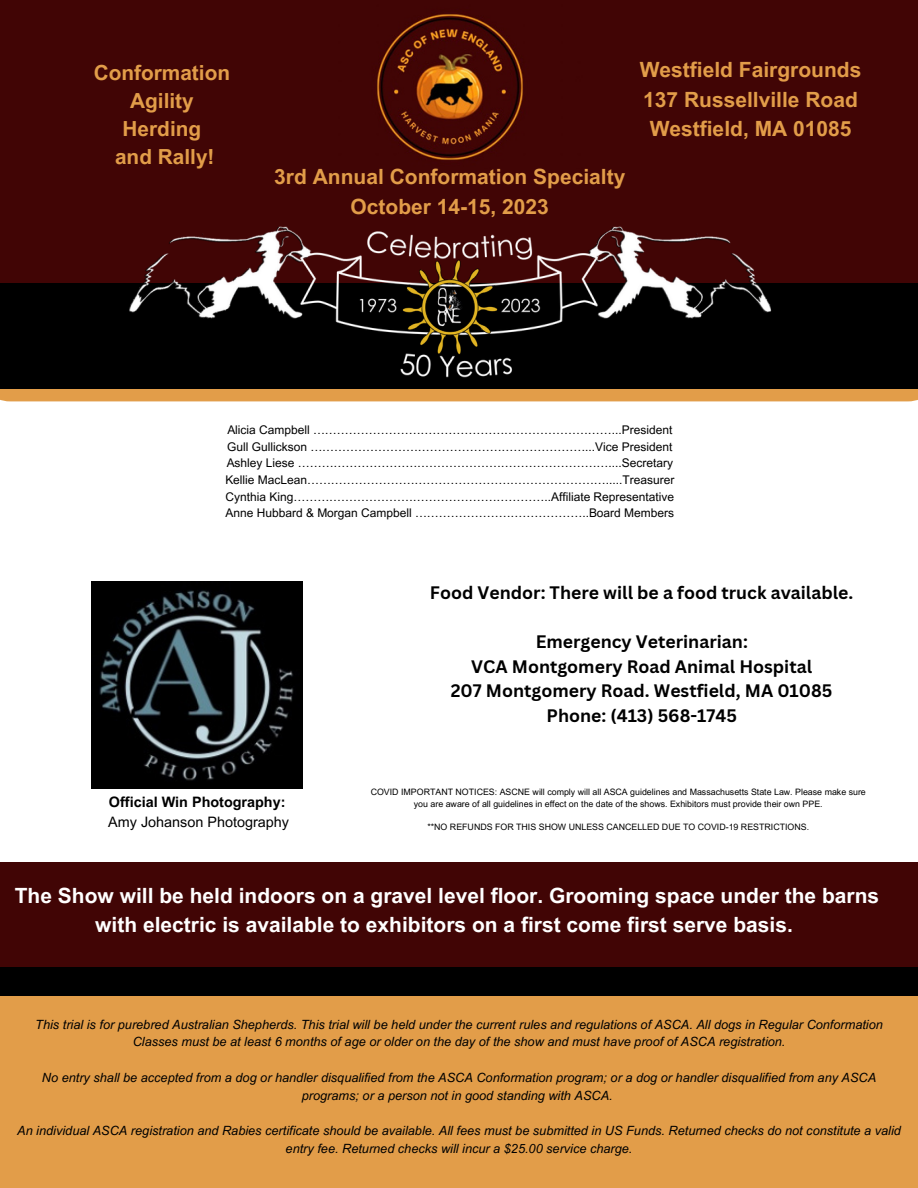
<style>
.page{position:relative;width:918px;height:1188px;background:#fff}
.page>*{position:absolute;margin:0;border:0;box-sizing:border-box;transform-origin:0 0}
.t1{font:700 21px/29.2px "Arial MT Pro";color:#fff;text-align:center}
.t2{font:700 21px "Arial MT Pro";color:#e29d49}
.t3{font:700 20.85px "Arial MT Pro";color:#e29d49}
.t4{font:700 17.55px "Canva Sans";color:#000}
.t5{font:700 14.4px "Arial MT Pro";color:#000}
.t6{font:14.4px "Arial MT Pro";color:#000}
.t7{font:italic 12.75px/17.7px "Arial MT Pro";color:#000;text-align:center}
.t8{font:12px "Arial MT Pro";color:#000}
.t9{font:8.85px/11.7px "Arial MT Pro";color:#000;text-align:center}
</style>
<div class="page">
<div style="left:0;top:0;width:918px;height:283px;background:#410505"></div>
<img style="left:377px;top:14px;width:146px;height:146px">
<svg style="left:0;top:388px;width:918px;height:13px;background:#d09043"></svg>
<div style="left:0;top:283px;width:918px;height:105px;background:#000"></div>
<img style="left:129px;top:226px;width:643px;height:152px">
<div style="left:0;top:966px;width:918px;height:30px;background:#000"></div>
<div style="left:0;top:996px;width:918px;height:192px;background:#e29d49"></div>
<img style="left:92px;top:582px;width:210px;height:207px">
<div style="left:0;top:862px;width:918px;height:104px;background:#410505"></div>
<p class="t3" style="left:94px;top:65px;width:138px">Conformation</p>
<p class="t3" style="left:130px;top:93px;width:65px">Agility</p>
<p class="t3" style="left:123px;top:121px;width:80px">Herding</p>
<p class="t3" style="left:115px;top:149px;width:101px">and Rally!</p>
<p class="t2" style="left:274px;top:169px;width:353px">3rd Annual Conformation Specialty</p>
<p class="t2" style="left:351px;top:198px;width:200px">October 14-15, 2023</p>
<p class="t2" style="left:640px;top:62px;width:223px">Westfield Fairgrounds</p>
<p class="t2" style="left:643px;top:91px;width:216px">137 Russellville Road</p>
<p class="t2" style="left:650px;top:121px;width:203px">Westfield, MA 01085</p>
<p class="t8" style="left:227px;top:425px;width:447px">Alicia Campbell …………………………………………………………………...President</p>
<p class="t8" style="left:227px;top:442px;width:447px">Gull Gullickson ……………………………………………………………...Vice President</p>
<p class="t8" style="left:227px;top:459px;width:448px">Ashley Liese ……………………………………………………………………....Secretary</p>
<p class="t8" style="left:225px;top:475px;width:451px">Kellie MacLean………………………………………………………………….....Treasurer</p>
<p class="t8" style="left:226px;top:492px;width:450px">Cynthia King………………………………………………………..Affiliate Representative</p>
<p class="t8" style="left:226px;top:509px;width:450px">Anne Hubbard &amp; Morgan Campbell ……………………………………..Board Members</p>
<p class="t5" style="left:109px;top:797px;width:178px">Official Win Photography:</p>
<p class="t6" style="left:108px;top:816px;width:182px">Amy Johanson Photography</p>
<p class="t4" style="left:430px;top:580px;width:425px">Food Vendor: There will be a food truck available.</p>
<p class="t4" style="left:536px;top:629px;width:214px">Emergency Veterinarian:</p>
<p class="t4" style="left:471px;top:654px;width:342px">VCA Montgomery Road Animal Hospital</p>
<p class="t4" style="left:451px;top:678px;width:383px">207 Montgomery Road. Westfield, MA 01085</p>
<p class="t4" style="left:547px;top:703px;width:192px">Phone: (413) 568-1745</p>
<p class="t9" style="left:371px;top:787px;width:497px">COVID IMPORTANT NOTICES: ASCNE will comply will all ASCA guidelines and Massachusetts State Law. Please make sure you are aware of all guidelines in effect on the date of the shows. Exhibitors must provide their own PPE.</p>
<p class="t9" style="left:427px;top:823px;width:383px">**NO REFUNDS FOR THIS SHOW UNLESS CANCELLED DUE TO COVID-19 RESTRICTIONS.</p>
<p class="t1" style="left:15px;top:884px;width:866px">The Show will be held indoors on a gravel level floor. Grooming space under the barns with electric is available to exhibitors on a first come first serve basis.</p>
<p class="t7" style="left:35px;top:1017px;width:849px">This trial is for purebred Australian Shepherds. This trial will be held under the current rules and regulations of ASCA. All dogs in Regular Conformation<br>Classes must be at least 6 months of age or older on the day of the show and must have proof of ASCA registration.</p>
<p class="t7" style="left:42px;top:1070px;width:836px">No entry shall be accepted from a dog or handler disqualified from the ASCA Conformation program; or a dog or handler disqualified from any ASCA programs; or a person not in good standing with ASCA.</p>
<p class="t7" style="left:17px;top:1123px;width:885px">An individual ASCA registration and Rabies certificate should be available. All fees must be submitted in US Funds. Returned checks do not constitute a valid entry fee. Returned checks will incur a $25.00 service charge.</p>
</div>
